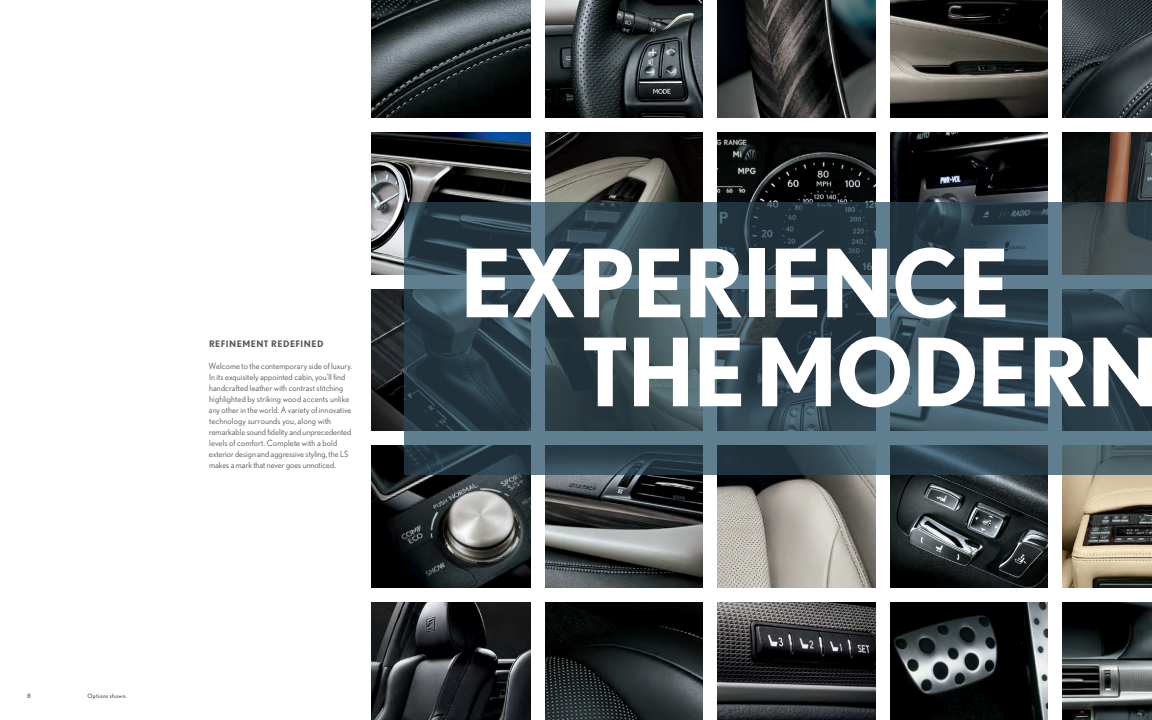
<style>
.page{position:relative;width:1152px;height:720px;background:#fff}
.page>*{position:absolute;margin:0;border:0;box-sizing:border-box;transform-origin:0 0}
.t1{font:700 94px "Nobel";letter-spacing:-.025em;color:#fff}
._1c__Caption_Headlin{font:700 9px "Nobel";letter-spacing:.05em;color:#58595b}
._1d__Body_copy{font:8.5px/11px "Nobel";letter-spacing:.005em;color:#58595b}
.t2{font:6px "Nobel";letter-spacing:.055em;color:#58595b}
</style>
<div class="page">
<img style="left:1062px;top:0;width:90px;height:720px">
<img style="left:372px;top:445px;width:676px;height:143px">
<img style="left:545px;top:132px;width:158px;height:70px">
<img style="left:545px;top:0;width:158px;height:118px">
<img style="left:545px;top:602px;width:503px;height:118px">
<img style="left:372px;top:132px;width:159px;height:143px">
<img style="left:372px;top:288px;width:33px;height:144px">
<img style="left:717px;top:0;width:331px;height:118px">
<img style="left:717px;top:132px;width:159px;height:70px">
<img style="left:372px;top:602px;width:159px;height:118px">
<img style="left:890px;top:132px;width:158px;height:70px">
<img style="left:372px;top:0;width:159px;height:118px">
<div style="left:567px;top:118px;width:585px;height:14px;background:#fff"></div>
<div style="left:567px;top:588px;width:585px;height:14px;background:#fff"></div>
<div style="left:704px;top:0;width:13px;height:720px;background:#fff"></div>
<div style="left:876px;top:0;width:14px;height:720px;background:#fff"></div>
<div style="left:531px;top:0;width:14px;height:720px;background:#fff"></div>
<svg style="left:405px;top:202px;width:747px;height:273px;background:#374c58"></svg>
<p class="_1c__Caption_Headlin" style="left:209px;top:339px;width:116px">REFINEMENT REDEFINED</p>
<p class="_1d__Body_copy" style="left:209px;top:361px;width:145px">Welcome to the contemporary side of luxury.<br>In its exquisitely appointed cabin, you’ll find handcrafted leather with contrast stitching highlighted by striking wood accents unlike any other in the world. A variety of innovative technology surrounds you, along with remarkable sound fidelity and unprecedented levels of comfort. Complete with a bold exterior design and aggressive styling, the LS makes a mark that never goes unnoticed.</p>
<p class="t2" style="left:27px;top:692px;width:5px">8</p>
<p class="t2" style="left:88px;top:692px;width:41px">Options shown.</p>
<p class="t1" style="left:460px;top:227px;width:553px">EXPERIENCE</p>
<p class="t1" style="left:581px;top:316px;width:581px">THEMODERN</p>
</div>
